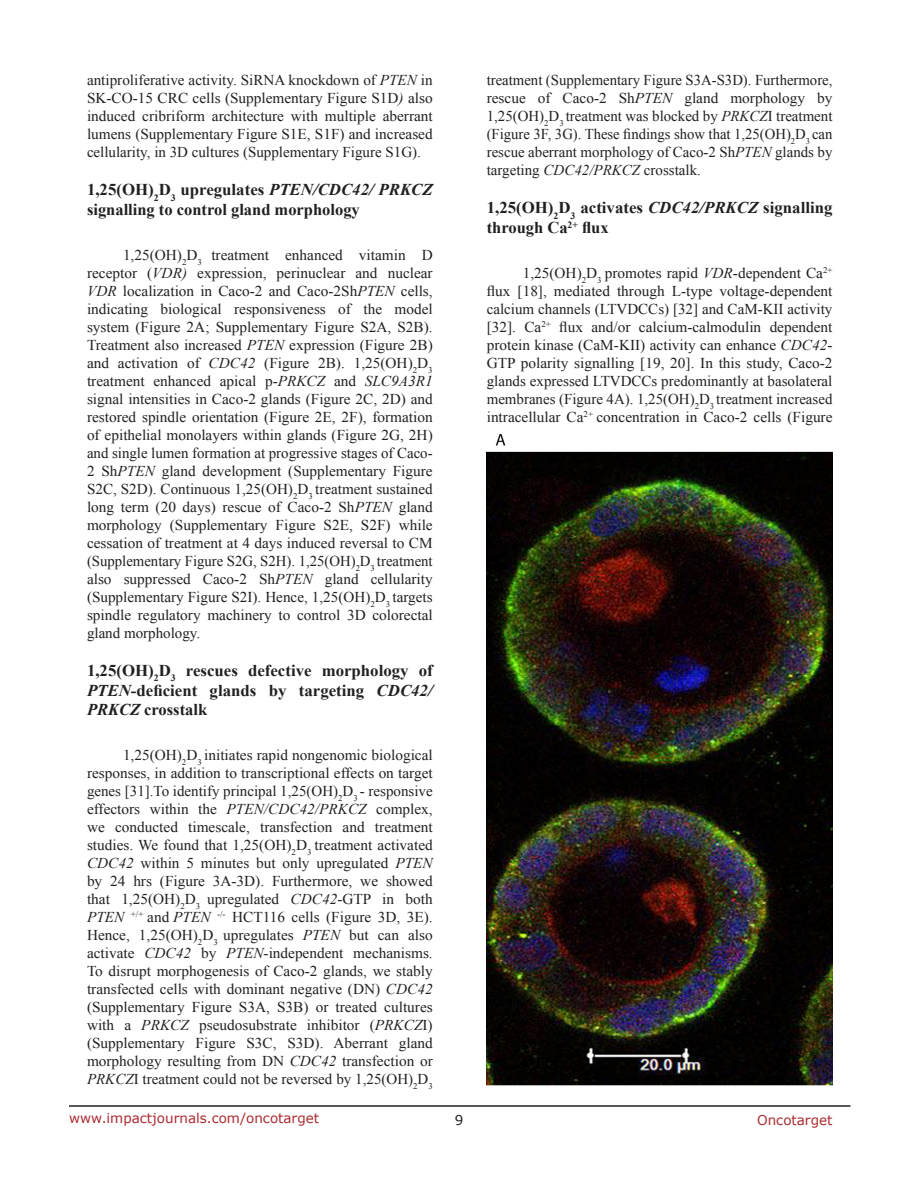
<style>
.page{position:relative;width:918px;height:1188px;background:#fff}
.page>*{position:absolute;margin:0;border:0;box-sizing:border-box;transform-origin:0 0}
.SubHeading{font:700 16.5px/19.8px "Times New Roman";color:#221f22}
.BodyText{font:15px/18px "Times New Roman";color:#221f22;text-align:justify}
.t1{font:13.5px "Verdana";color:#ac2b31}
.t2{font:13.5px "Verdana";color:#221f22}
.s1{font-style:italic}
</style>
<div class="page">
<hr style="left:69px;top:1105px;width:781px;height:2px;background:#231f20">
<img style="left:487px;top:434px;width:345px;height:652px">
<p class="BodyText" style="left:87px;top:71px;width:347px">antiproliferative activity. SiRNA knockdown of <span class="s1">PTEN</span> in SK-CO-15 CRC cells (Supplementary Figure S1D<span class="s1">)</span> also induced cribriform architecture with multiple aberrant lumens (Supplementary Figure S1E, S1F) and increased cellularity, in 3D cultures (Supplementary Figure S1G).</p>
<p class="SubHeading" style="left:87px;top:179px;width:347px">1,25(OH)<sub>2</sub>D<sub>3</sub> upregulates <span class="s1">PTEN/CDC42/ PRKCZ </span>signalling to control gland morphology</p>
<p class="BodyText" style="left:87px;top:246px;width:347px;text-indent:36px">1,25(OH)<sub>2</sub>D<sub>3</sub> treatment enhanced vitamin D receptor (<span class="s1">VDR)</span> expression, perinuclear and nuclear <span class="s1">VDR</span> localization in Caco-2 and Caco-2Sh<span class="s1">PTEN</span> cells, indicating biological responsiveness of the model system (Figure 2A; Supplementary Figure S2A, S2B).<br>Treatment also increased <span class="s1">PTEN</span> expression (Figure 2B) and activation of <span class="s1">CDC42</span> (Figure 2B). 1,25(OH)<sub>2</sub>D<sub>3 </sub>treatment enhanced apical p-<span class="s1">PRKCZ</span> and <span class="s1">SLC9A3R1 </span>signal intensities in Caco-2 glands (Figure 2C, 2D) and restored spindle orientation (Figure 2E, 2F), formation of epithelial monolayers within glands (Figure 2G, 2H) and single lumen formation at progressive stages of Caco-2 Sh<span class="s1">PTEN</span> gland development (Supplementary Figure S2C, S2D). Continuous 1,25(OH)<sub>2</sub>D<sub>3</sub> treatment sustained long term (20 days) rescue of Caco-2 Sh<span class="s1">PTEN</span> gland morphology (Supplementary Figure S2E, S2F) while cessation of treatment at 4 days induced reversal to CM (Supplementary Figure S2G, S2H). 1,25(OH)<sub>2</sub>D<sub>3</sub> treatment also suppressed Caco-2 Sh<span class="s1">PTEN</span> gland cellularity (Supplementary Figure S2I). Hence, 1,25(OH)<sub>2</sub>D<sub>3</sub> targets spindle regulatory machinery to control 3D colorectal gland morphology.</p>
<p class="SubHeading" style="left:87px;top:660px;width:347px;text-align:justify">1,25(OH)<sub>2</sub>D<sub>3</sub> rescues defective morphology of <span class="s1">PTEN</span>-deficient glands by targeting <span class="s1">CDC42/ PRKCZ</span> crosstalk</p>
<p class="BodyText" style="left:87px;top:746px;width:347px;text-indent:36px">1,25(OH)<sub>2</sub>D<sub>3</sub> initiates rapid nongenomic biological responses, in addition to transcriptional effects on target genes [31].To identify principal 1,25(OH)<sub>2</sub>D<sub>3</sub> - responsive effectors within the <span class="s1">PTEN/CDC42/PRKCZ</span> complex, we conducted timescale, transfection and treatment studies. We found that 1,25(OH)<sub>2</sub>D<sub>3</sub> treatment activated <span class="s1">CDC42</span> within 5 minutes but only upregulated <span class="s1">PTEN </span>by 24 hrs (Figure 3A-3D). Furthermore, we showed that 1,25(OH)<sub>2</sub>D<sub>3</sub> upregulated <span class="s1">CDC42</span>-GTP in both <span class="s1">PTEN</span> <sup>+/+</sup> and <span class="s1">PTEN</span> <sup>-/-</sup> HCT116 cells (Figure 3D, 3E).<br>Hence, 1,25(OH)<sub>2</sub>D<sub>3</sub> upregulates <span class="s1">PTEN</span> but can also activate <span class="s1">CDC42</span> by <span class="s1">PTEN</span>-independent mechanisms.<br>To disrupt morphogenesis of Caco-2 glands, we stably transfected cells with dominant negative (DN) <span class="s1">CDC42 </span>(Supplementary Figure S3A, S3B) or treated cultures with a <span class="s1">PRKCZ</span> pseudosubstrate inhibitor (<span class="s1">PRKCZ</span>I) (Supplementary Figure S3C, S3D). Aberrant gland morphology resulting from DN <span class="s1">CDC42</span> transfection or <span class="s1">PRKCZ</span>I treatment could not be reversed by 1,25(OH)<sub>2</sub>D<sub>3</sub></p>
<p class="BodyText" style="left:487px;top:71px;width:347px">treatment (Supplementary Figure S3A-S3D). Furthermore, rescue of Caco-2 Sh<span class="s1">PTEN</span> gland morphology by 1,25(OH)<sub>2</sub>D<sub>3</sub> treatment was blocked by <span class="s1">PRKCZ</span>I treatment (Figure 3F, 3G). These findings show that 1,25(OH)<sub>2</sub>D<sub>3</sub> can rescue aberrant morphology of Caco-2 Sh<span class="s1">PTEN</span> glands by targeting <span class="s1">CDC42/PRKCZ</span> crosstalk.</p>
<p class="SubHeading" style="left:487px;top:197px;width:347px">1,25(OH)<sub>2</sub>D<sub>3</sub> activates <span class="s1">CDC42/PRKCZ</span> signalling through Ca<sup>2+</sup> flux</p>
<p class="BodyText" style="left:487px;top:264px;width:347px;text-indent:36px">1,25(OH)<sub>2</sub>D<sub>3</sub> promotes rapid <span class="s1">VDR</span>-dependent Ca<sup>2+ </sup>flux [18], mediated through L-type voltage-dependent calcium channels (LTVDCCs) [32] and CaM-KII activity [32]. Ca<sup>2+</sup> flux and/or calcium-calmodulin dependent protein kinase (CaM-KII) activity can enhance <span class="s1">CDC42</span>- GTP polarity signalling [19, 20]. In this study, Caco-2 glands expressed LTVDCCs predominantly at basolateral membranes (Figure 4A). 1,25(OH)<sub>2</sub>D<sub>3</sub> treatment increased intracellular Ca<sup>2+</sup> concentration in Caco-2 cells (Figure</p>
<p class="t1" style="left:69px;top:1109px;width:252px">www.impactjournals.com/oncotarget</p>
<p class="t2" style="left:455px;top:1111px;width:10px">9</p>
<p class="t1" style="left:757px;top:1111px;width:77px">Oncotarget</p>
</div>
